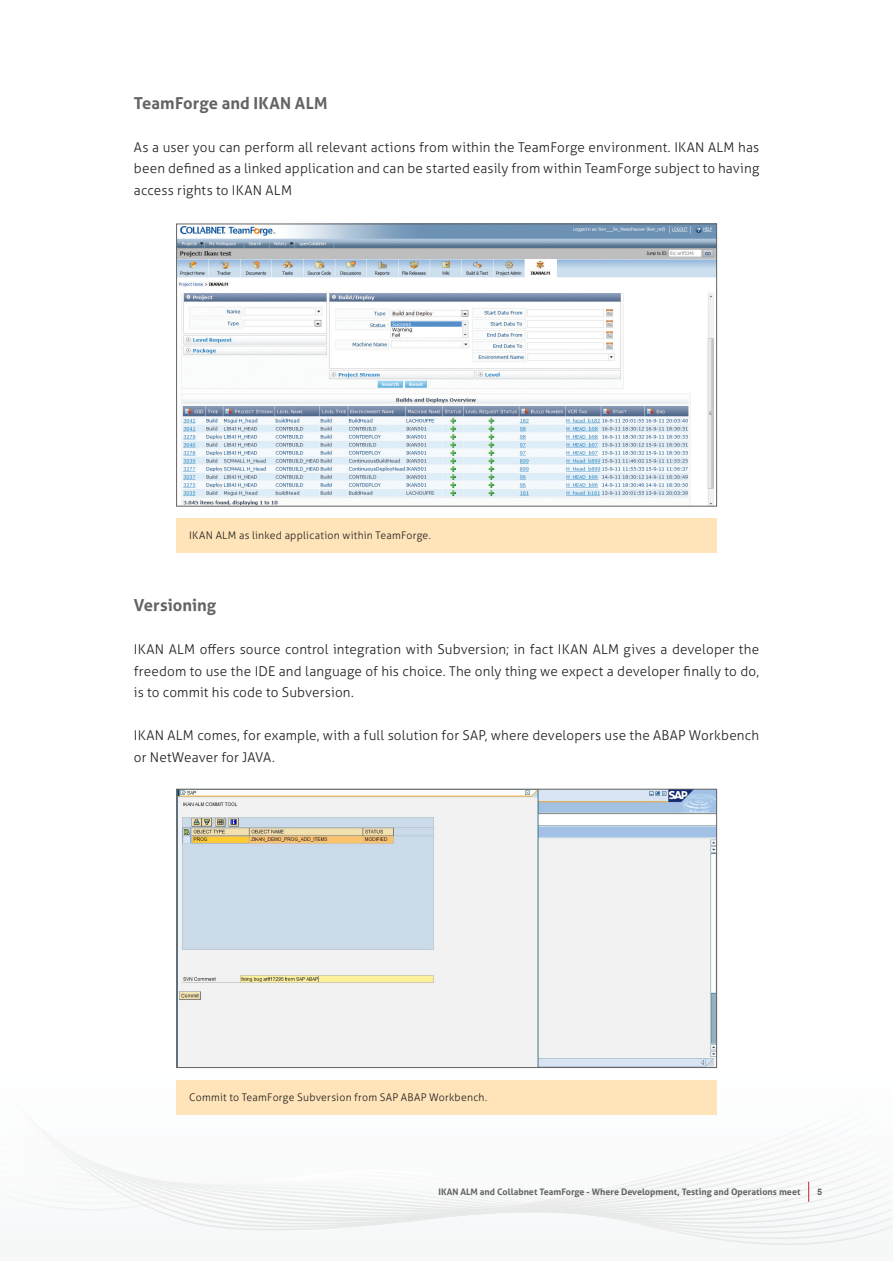
<style>
.page{position:relative;width:893px;height:1263px;background:#fff}
.page>*{position:absolute;margin:0;border:0;box-sizing:border-box;transform-origin:0 0}
.Grey_Subtitle{font:700 16.5px "Aller";letter-spacing:.005em;color:#636366}
.Standard_Text_2{font:300 13.5px/21.6px "Aller";letter-spacing:.01em;color:#231f20;text-align:justify}
.Standard_Text_2-2{font:300 10.5px "Aller";letter-spacing:.025em;color:#231f20}
.t1{font:700 9px "Aller";color:#636366}
.t2{font:700 9px "Arial";color:#636366}
</style>
<div class="page">
<svg style="left:20px;top:1080px;width:873px;height:166px"></svg>
<svg style="left:808px;top:1182px;width:1px;height:20px"></svg>
<img style="left:178px;top:226px;width:537px;height:278px">
<div style="left:176px;top:224px;width:541px;height:282px;border:1px solid #636366"></div>
<div style="left:176px;top:519px;width:540px;height:34px;background:#fee4b8"></div>
<img style="left:178px;top:791px;width:537px;height:275px">
<div style="left:176px;top:789px;width:541px;height:279px;border:1px solid #636366"></div>
<div style="left:176px;top:1080px;width:540px;height:34px;background:#fee4b8"></div>
<p class="Grey_Subtitle" style="left:134px;top:93px;width:195px">TeamForge and IKAN ALM</p>
<p class="Standard_Text_2" style="left:134px;top:136px;width:627px">As a user you can perform all relevant actions from within the TeamForge environment. IKAN ALM has been defined as a linked application and can be started easily from within TeamForge subject to having access rights to IKAN ALM</p>
<p class="Standard_Text_2-2" style="left:189px;top:529px;width:243px">IKAN ALM as linked application within TeamForge.</p>
<p class="Grey_Subtitle" style="left:134px;top:595px;width:84px">Versioning</p>
<p class="Standard_Text_2" style="left:134px;top:638px;width:627px">IKAN ALM offers source control integration with Subversion; in fact IKAN ALM gives a developer the freedom to use the IDE and language of his choice. The only thing we expect a developer finally to do, is to commit his code to Subversion.</p>
<p class="Standard_Text_2" style="left:134px;top:725px;width:627px">IKAN ALM comes, for example, with a full solution for SAP, where developers use the ABAP Workbench or NetWeaver for JAVA.</p>
<p class="Standard_Text_2-2" style="left:189px;top:1090px;width:299px">Commit to TeamForge Subversion from SAP ABAP Workbench.</p>
<p class="t1" style="left:439px;top:1186px;width:363px">IKAN ALM and Collabnet TeamForge - Where Development, Testing and Operations meet</p>
<p class="t2" style="left:817px;top:1185px;width:7px">5</p>
</div>
